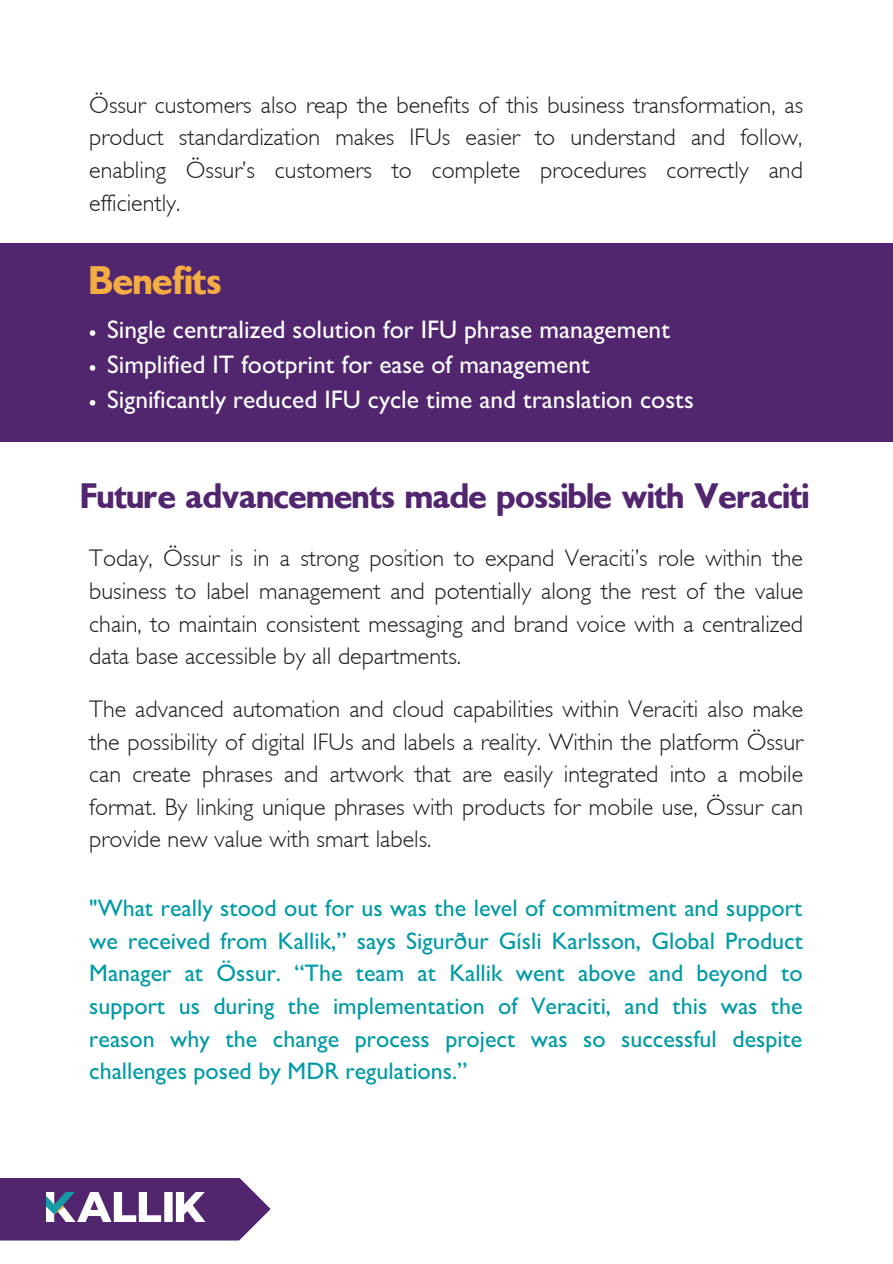
<style>
.page{position:relative;width:893px;height:1264px;background:#fff}
.page>*{position:absolute;margin:0;border:0;box-sizing:border-box;transform-origin:0 0}
.t1{font:700 40.5px "Gill Sans";letter-spacing:.025em;color:#f3ad42}
.t2{font:700 36px "Gill Sans";letter-spacing:.025em;color:#52266f}
.t3{font:500 25.5px/34.8px "Gill Sans MT Pro";color:#fff}
.t4{font:300 24px/32.5px "Gill Sans";color:#191919;text-align:justify}
.t5{font:500 24px/32.5px "Gill Sans MT Pro";color:#009aa5;text-align:justify}
</style>
<div class="page">
<svg style="left:0;top:1178px;width:271px;height:62px"></svg>
<img style="left:47px;top:1192px;width:158px;height:29px">
<div style="left:0;top:243px;width:892px;height:199px;background:#52266f"></div>
<svg style="left:90px;top:330px;width:5px;height:6px"></svg>
<svg style="left:90px;top:365px;width:5px;height:6px"></svg>
<svg style="left:90px;top:400px;width:5px;height:5px"></svg>
<p class="t4" style="left:89px;top:91px;width:715px">Össur customers also reap the benefits of this business transformation, as product standardization makes IFUs easier to understand and follow, enabling Össur’s customers to complete procedures correctly and efficiently.</p>
<h1 class="t1" style="left:90px;top:265px;width:132px">Benefits</h1>
<p class="t3" style="left:107px;top:316px;width:588px">Single centralized solution for IFU phrase management<br>Simplified IT footprint for ease of management<br>Significantly reduced IFU cycle time and translation costs</p>
<h2 class="t2" style="left:81px;top:482px;width:728px">Future advancements made possible with Veraciti</h2>
<p class="t4" style="left:89px;top:544px;width:715px">Today, Össur is in a strong position to expand Veraciti’s role within the business to label management and potentially along the rest of the value chain, to maintain consistent messaging and brand voice with a centralized data base accessible by all departments.</p>
<p class="t4" style="left:89px;top:695px;width:715px">The advanced automation and cloud capabilities within Veraciti also make the possibility of digital IFUs and labels a reality. Within the platform Össur can create phrases and artwork that are easily integrated into a mobile format. By linking unique phrases with products for mobile use, Össur can provide new value with smart labels.</p>
<p class="t5" style="left:89px;top:895px;width:715px">"What really stood out for us was the level of commitment and support we received from Kallik,” says Sigurður Gísli Karlsson, Global Product Manager at Össur. “The team at Kallik went above and beyond to support us during the implementation of Veraciti, and this was the reason why the change process project was so successful despite challenges posed by MDR regulations.”</p>
</div>
